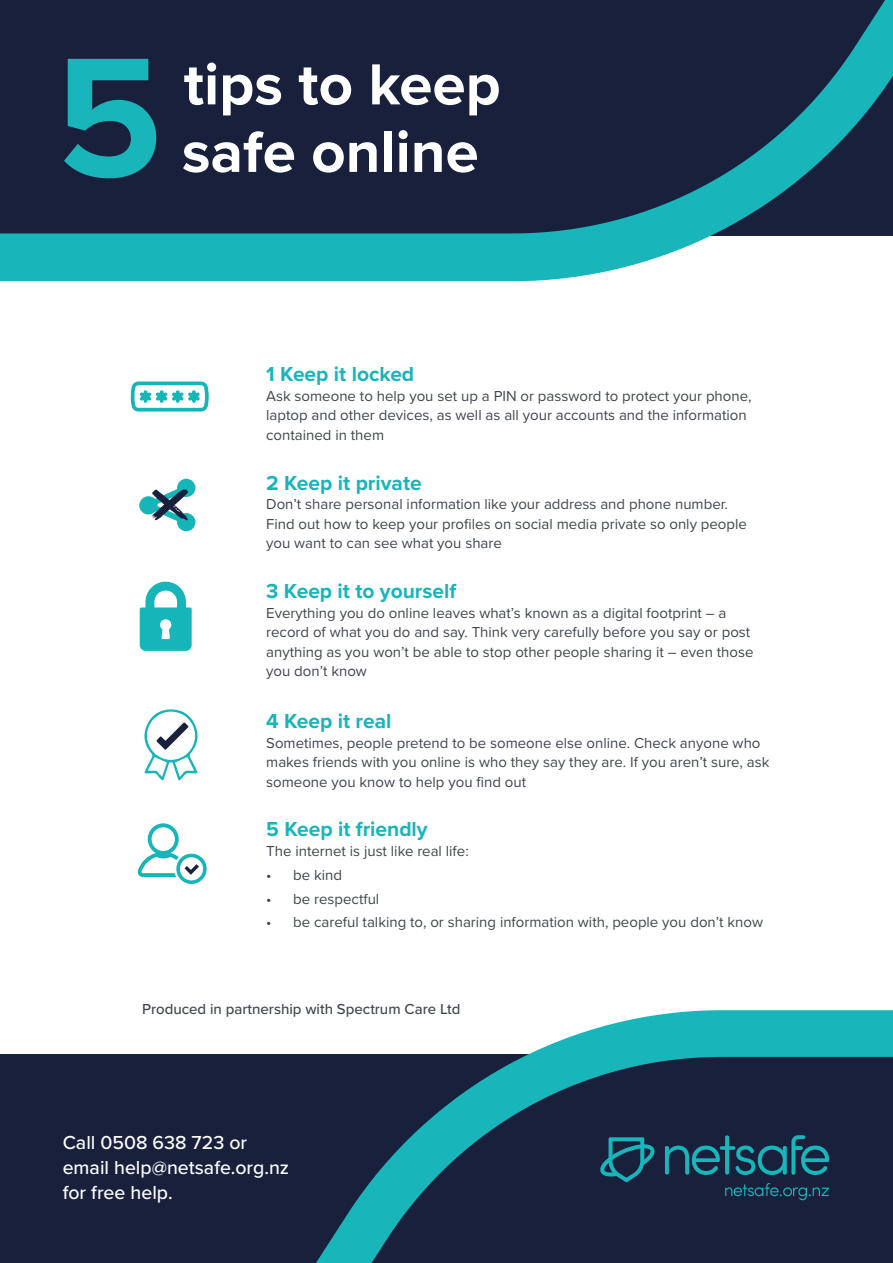
<style>
.page{position:relative;width:893px;height:1263px;background:#fff}
.page>*{position:absolute;margin:0;border:0;box-sizing:border-box;transform-origin:0 0}
.H1_Main_Header{font:700 60px/67.5px "Proxima Nova";color:#fff}
.H2_Sub_Heading{font:700 21px "Proxima Nova";color:#18b5bb}
.H3_Footer{font:500 19.5px "Proxima Nova";color:#fff}
.Body_Text{font:15px/19.5px "Proxima Nova";color:#41464e}
.Body_Text-2{font:500 15px "Proxima Nova";color:#41464e}
.s1{color:#18203c}
</style>
<div class="page">
<div style="left:0;top:1055px;width:893px;height:208px;background:#18203c"></div>
<svg style="left:0;top:0;width:893px;height:281px;fill:#18203c"></svg>
<svg style="left:210px;top:1010px;width:683px;height:253px"></svg>
<svg style="left:130px;top:381px;width:79px;height:31px"></svg>
<svg style="left:139px;top:479px;width:56px;height:52px"></svg>
<svg style="left:140px;top:581px;width:52px;height:70px"></svg>
<svg style="left:144px;top:709px;width:54px;height:72px"></svg>
<svg style="left:138px;top:823px;width:69px;height:61px"></svg>
<svg style="left:64px;top:59px;width:92px;height:119px"></svg>
<svg style="left:600px;top:1137px;width:56px;height:45px"></svg>
<h2 class="H1_Main_Header" style="left:182px;top:53px;width:320px;text-indent:-65px"><span class="s1">5</span> tips to keep safe online</h2>
<p class="H2_Sub_Heading" style="left:266px;top:362px;width:150px">1 Keep it locked</p>
<h3 class="Body_Text" style="left:266px;top:386px;width:487px">Ask someone to help you set up a PIN or password to protect your phone, laptop and other devices, as well as all your accounts and the information contained in them</h3>
<p class="H2_Sub_Heading" style="left:266px;top:470px;width:157px">2 Keep it private</p>
<h3 class="Body_Text" style="left:266px;top:495px;width:482px">Don’t share personal information like your address and phone number.<br>Find out how to keep your profiles on social media private so only people you want to can see what you share</h3>
<p class="H2_Sub_Heading" style="left:266px;top:578px;width:192px">3 Keep it to yourself</p>
<h3 class="Body_Text" style="left:266px;top:603px;width:489px">Everything you do online leaves what’s known as a digital footprint – a record of what you do and say. Think very carefully before you say or post anything as you won’t be able to stop other people sharing it – even those you don’t know</h3>
<p class="H2_Sub_Heading" style="left:266px;top:708px;width:127px">4 Keep it real</p>
<h3 class="Body_Text" style="left:266px;top:733px;width:505px">Sometimes, people pretend to be someone else online. Check anyone who makes friends with you online is who they say they are. If you aren’t sure, ask someone you know to help you find out</h3>
<p class="H2_Sub_Heading" style="left:266px;top:817px;width:163px">5 Keep it friendly</p>
<h3 class="Body_Text" style="left:266px;top:841px;width:204px">The internet is just like real life:</h3>
<h3 class="Body_Text" style="left:266px;top:865px;width:77px">• be kind</h3>
<h3 class="Body_Text" style="left:266px;top:889px;width:115px">• be respectful</h3>
<h3 class="Body_Text" style="left:266px;top:913px;width:498px">• be careful talking to, or sharing information with, people you don’t know</h3>
<h3 class="Body_Text-2" style="left:142px;top:1000px;width:320px">Produced in partnership with Spectrum Care Ltd</h3>
<h3 class="H3_Footer" style="left:63px;top:1130px;width:186px">Call 0508 638 723 or</h3>
<h3 class="H3_Footer" style="left:63px;top:1156px;width:228px">email help@netsafe.org.nz</h3>
<h3 class="H3_Footer" style="left:63px;top:1181px;width:111px">for free help.</h3>
</div>
